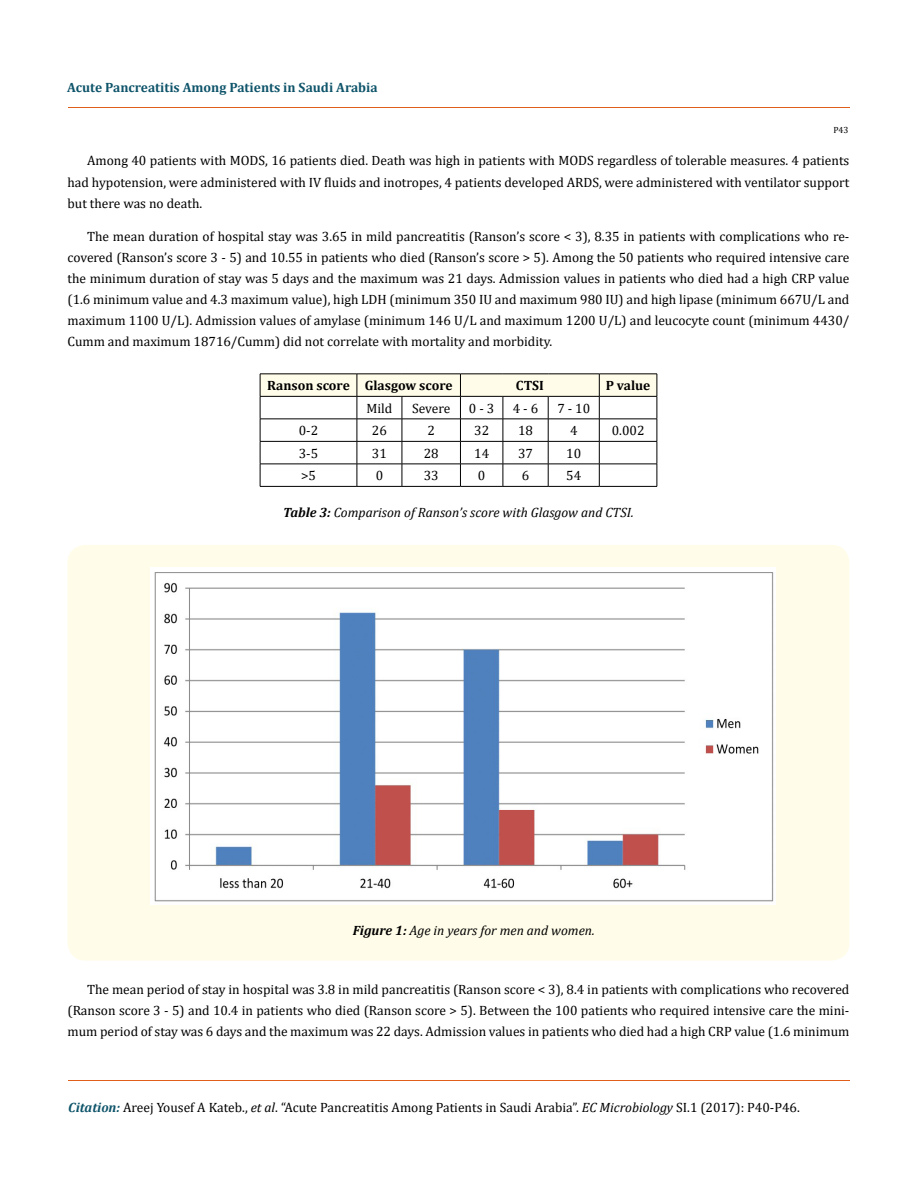
<style>
.page{position:relative;width:917px;height:1190px;background:#fff}
.page>*{position:absolute;margin:0;border:0;box-sizing:border-box;transform-origin:0 0}
.t1{font:13.5px/21px "Cambria";color:#000;text-align:justify}
.t2{font:italic 13.5px "Cambria";color:#000}
.t3{font:700 13.5px "Cambria";color:#0e546a}
.t4{font:700 13.5px "Cambria";color:#000}
.t5{font:9px "Cambria";color:#000}
.s1{font-weight:700}
.s2{font-weight:700;font-style:italic;color:#0e546a}
.s3{font-style:italic}
</style>
<div class="page">
<hr style="left:68px;top:108px;width:781px;height:1px;background:#e05d1a">
<hr style="left:68px;top:1080px;width:781px;height:1px;background:#e05d1a">
<hr style="left:260px;top:373px;width:97px;height:1px;background:#000">
<hr style="left:357px;top:373px;width:45px;height:1px;background:#000">
<hr style="left:402px;top:373px;width:58px;height:1px;background:#000">
<hr style="left:460px;top:373px;width:43px;height:1px;background:#000">
<hr style="left:503px;top:373px;width:45px;height:1px;background:#000">
<hr style="left:548px;top:373px;width:51px;height:1px;background:#000">
<hr style="left:599px;top:373px;width:58px;height:1px;background:#000">
<svg style="left:260px;top:374px;width:397px;height:112px"></svg>
<hr style="left:260px;top:486px;width:97px;height:1px;background:#000">
<hr style="left:357px;top:486px;width:45px;height:1px;background:#000">
<hr style="left:402px;top:486px;width:58px;height:1px;background:#000">
<hr style="left:460px;top:486px;width:43px;height:1px;background:#000">
<hr style="left:503px;top:486px;width:45px;height:1px;background:#000">
<hr style="left:548px;top:486px;width:51px;height:1px;background:#000">
<hr style="left:599px;top:486px;width:58px;height:1px;background:#000">
<div style="left:68px;top:545px;width:781px;height:415px;background:#fffde9;border-radius:18px"></div>
<img style="left:150px;top:567px;width:625px;height:337px">
<p class="t3" style="left:67px;top:77px;width:312px">Acute Pancreatitis Among Patients in Saudi Arabia</p>
<p class="t5" style="left:833px;top:125px;width:17px">P43</p>
<p class="t1" style="left:68px;top:150px;width:783px;text-indent:19px">Among 40 patients with MODS, 16 patients died. Death was high in patients with MODS regardless of tolerable measures. 4 patients had hypotension, were administered with IV fluids and inotropes, 4 patients developed ARDS, were administered with ventilator support but there was no death.</p>
<p class="t1" style="left:68px;top:225px;width:783px;text-indent:19px">The mean duration of hospital stay was 3.65 in mild pancreatitis (Ranson’s score &lt; 3), 8.35 in patients with complications who re&shy;covered (Ranson’s score 3 - 5) and 10.55 in patients who died (Ranson’s score &gt; 5). Among the 50 patients who required intensive care the minimum duration of stay was 5 days and the maximum was 21 days. Admission values in patients who died had a high CRP value (1.6 minimum value and 4.3 maximum value), high LDH (minimum 350 IU and maximum 980 IU) and high lipase (minimum 667U/L and maximum 1100 U/L). Admission values of amylase (minimum 146 U/L and maximum 1200 U/L) and leucocyte count (minimum 4430/ Cumm and maximum 18716/Cumm) did not correlate with mortality and morbidity.</p>
<p class="t4" style="left:267px;top:376px;width:187px">Ranson score Glasgow score</p>
<p class="t4" style="left:516px;top:376px;width:29px">CTSI</p>
<p class="t4" style="left:605px;top:376px;width:46px">P value</p>
<p class="t1" style="left:366px;top:398px;width:27px">Mild</p>
<p class="t1" style="left:412px;top:398px;width:40px">Severe</p>
<p class="t1" style="left:469px;top:398px;width:27px">0 - 3</p>
<p class="t1" style="left:513px;top:398px;width:27px">4 - 6</p>
<p class="t1" style="left:557px;top:398px;width:34px">7 - 10</p>
<p class="t1" style="left:299px;top:420px;width:21px">0-2</p>
<p class="t1" style="left:372px;top:420px;width:16px">26</p>
<p class="t1" style="left:427px;top:420px;width:9px">2</p>
<p class="t1" style="left:474px;top:420px;width:16px">32</p>
<p class="t1" style="left:518px;top:420px;width:16px">18</p>
<p class="t1" style="left:570px;top:420px;width:9px">4</p>
<p class="t1" style="left:611px;top:420px;width:34px">0.002</p>
<p class="t1" style="left:299px;top:443px;width:21px">3-5</p>
<p class="t1" style="left:372px;top:443px;width:16px">31</p>
<p class="t1" style="left:424px;top:443px;width:16px">28</p>
<p class="t1" style="left:474px;top:443px;width:16px">14</p>
<p class="t1" style="left:518px;top:443px;width:16px">37</p>
<p class="t1" style="left:566px;top:443px;width:16px">10</p>
<p class="t1" style="left:301px;top:465px;width:16px">&gt;5</p>
<p class="t1" style="left:375px;top:465px;width:9px">0</p>
<p class="t1" style="left:424px;top:465px;width:16px">33</p>
<p class="t1" style="left:478px;top:465px;width:9px">0</p>
<p class="t1" style="left:522px;top:465px;width:9px">6</p>
<p class="t1" style="left:566px;top:465px;width:16px">54</p>
<p class="t2" style="left:283px;top:502px;width:352px"><span class="s1">Table 3:</span> Comparison of Ranson’s score with Glasgow and CTSI.</p>
<p class="t2" style="left:353px;top:921px;width:243px"><span class="s1">Figure 1:</span> Age in years for men and women.</p>
<p class="t1" style="left:68px;top:978px;width:783px;text-indent:19px">The mean period of stay in hospital was 3.8 in mild pancreatitis (Ranson score &lt; 3), 8.4 in patients with complications who recovered (Ranson score 3 - 5) and 10.4 in patients who died (Ranson score &gt; 5). Between the 100 patients who required intensive care the mini&shy;mum period of stay was 6 days and the maximum was 22 days. Admission values in patients who died had a high CRP value (1.6 minimum</p>
<p class="t1" style="left:68px;top:1096px;width:733px"><span class="s2">Citation:</span> Areej Yousef A Kateb., <span class="s3">et al</span>. “Acute Pancreatitis Among Patients in Saudi Arabia”. <span class="s3">EC Microbiology</span> SI.1 (2017): P40-P46.</p>
</div>
